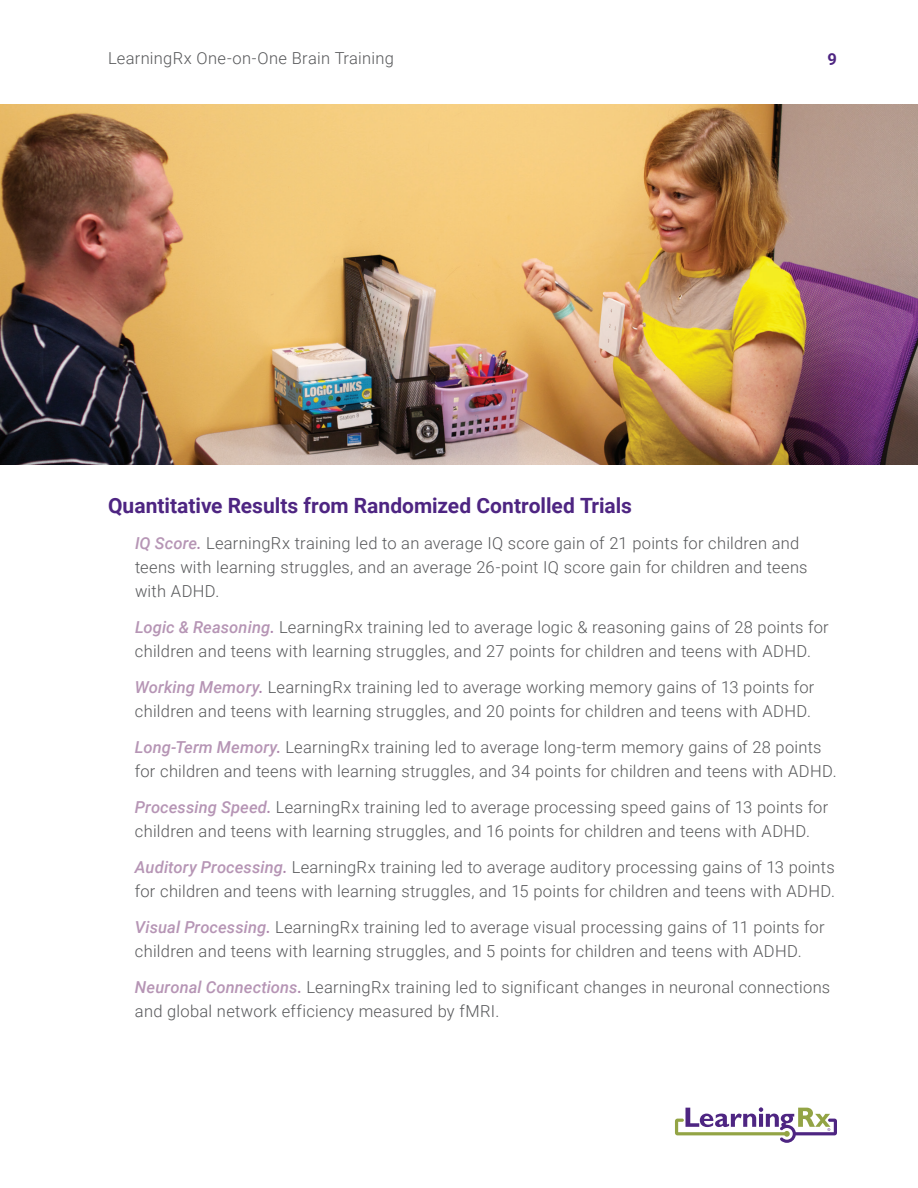
<style>
.page{position:relative;width:918px;height:1188px;background:#fff}
.page>*{position:absolute;margin:0;border:0;box-sizing:border-box;transform-origin:0 0}
.t1{font:700 21px "Roboto";color:#4e2582}
.t2{font:300 16.5px/24px "Roboto";letter-spacing:.015em;color:#57585a}
.t3{font:700 16.5px "Roboto";color:#4e2582}
.s1{font-weight:500;font-style:italic;color:#b695b5}
.s2{font-weight:500;font-style:italic;color:#a880a7}
</style>
<div class="page">
<svg style="left:675px;top:1107px;width:162px;height:36px"></svg>
<img style="left:1px;top:105px;width:917px;height:360px">
<p class="t2" style="left:108px;top:46px;width:287px">LearningRx One-on-One Brain Training</p>
<p class="t3" style="left:828px;top:47px;width:11px">9</p>
<p class="t1" style="left:108px;top:491px;width:526px">Quantitative Results from Randomized Controlled Trials</p>
<p class="t2" style="left:135px;top:531px;width:674px"><span class="s1">IQ Score</span><span class="s2">.</span> LearningRx training led to an average IQ score gain of 21 points for children and teens with learning struggles, and an average 26-point IQ score gain for children and teens with ADHD.</p>
<p class="t2" style="left:135px;top:615px;width:695px"><span class="s1">Logic &amp; Reasoning</span><span class="s2">.</span> LearningRx training led to average logic &amp; reasoning gains of 28 points for children and teens with learning struggles, and 27 points for children and teens with ADHD.</p>
<p class="t2" style="left:135px;top:675px;width:681px"><span class="s1">Working Memory</span><span class="s2">.</span> LearningRx training led to average working memory gains of 13 points for children and teens with learning struggles, and 20 points for children and teens with ADHD.</p>
<p class="t2" style="left:135px;top:735px;width:703px"><span class="s1">Long-Term Memory</span><span class="s2">.</span> LearningRx training led to average long-term memory gains of 28 points for children and teens with learning struggles, and 34 points for children and teens with ADHD.</p>
<p class="t2" style="left:135px;top:795px;width:695px"><span class="s1">Processing Speed</span><span class="s2">.</span> LearningRx training led to average processing speed gains of 13 points for children and teens with learning struggles, and 16 points for children and teens with ADHD.</p>
<p class="t2" style="left:135px;top:855px;width:702px"><span class="s1">Auditory Processing</span><span class="s2">.</span> LearningRx training led to average auditory processing gains of 13 points for children and teens with learning struggles, and 15 points for children and teens with ADHD.</p>
<p class="t2" style="left:135px;top:915px;width:691px"><span class="s1">Visual Processing</span><span class="s2">.</span> LearningRx training led to average visual processing gains of 11 points for children and teens with learning struggles, and 5 points for children and teens with ADHD.</p>
<p class="t2" style="left:135px;top:975px;width:697px"><span class="s1">Neuronal Connections</span><span class="s2">.</span> LearningRx training led to significant changes in neuronal connections and global network efficiency measured by fMRI.</p>
</div>
